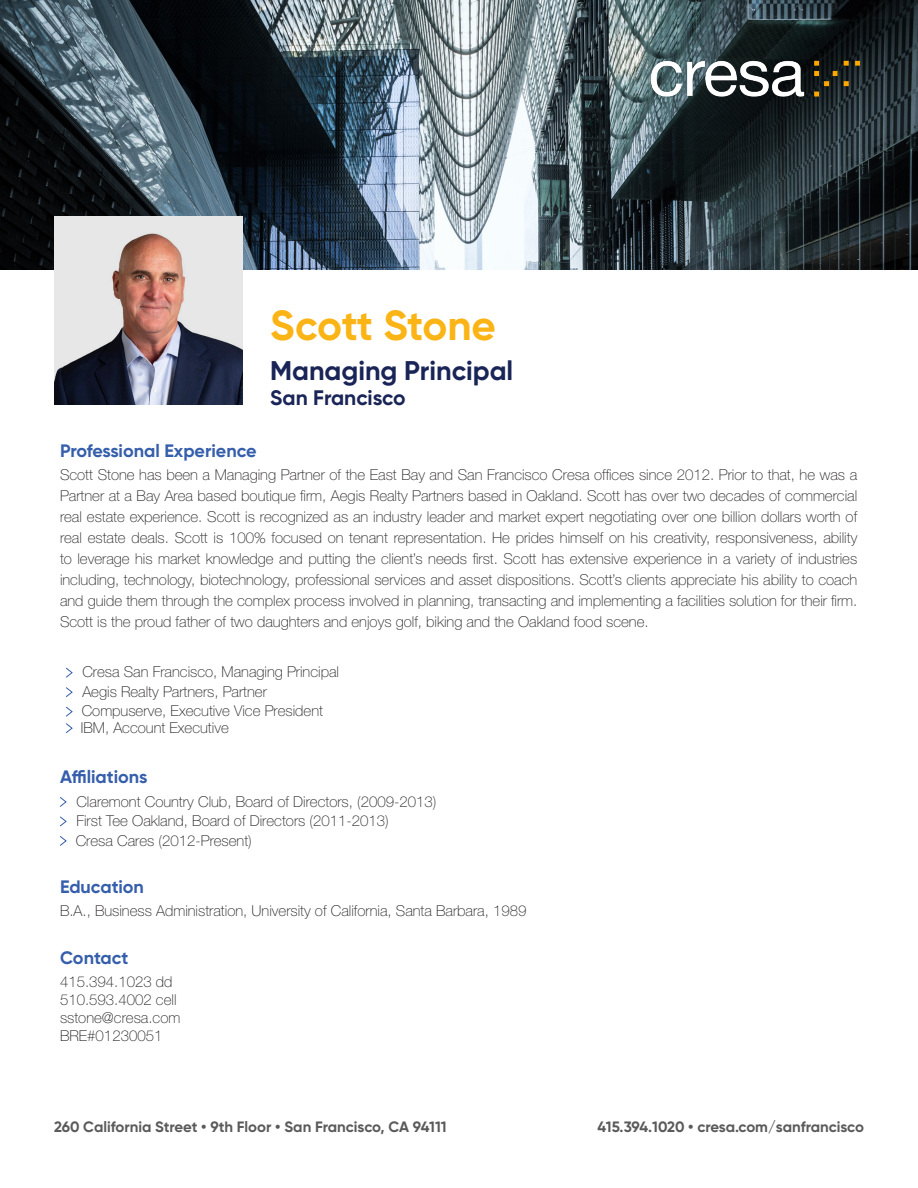
<style>
.page{position:relative;width:918px;height:1188px;background:#fff}
.page>*{position:absolute;margin:0;border:0;box-sizing:border-box;transform-origin:0 0}
.t1{font:700 42px "Gilroy";letter-spacing:-.01em;color:#fbb416}
.t2{font:700 27px "Gilroy";color:#1a2557}
.t3{font:700 21px "Gilroy";color:#1a2557}
.t4{font:700 18px "Gilroy";color:#355eab}
.t5{font:100 15px/21px "Helvetica Neue LT Pro";color:#231f20;text-align:justify}
.t6{font:700 15px "Gilroy";letter-spacing:-.005em;color:#595a59}
</style>
<div class="page">
<img style="left:0;top:0;width:918px;height:270px">
<svg style="left:60px;top:797px;width:7px;height:10px"></svg>
<svg style="left:60px;top:816px;width:7px;height:11px"></svg>
<svg style="left:60px;top:836px;width:7px;height:10px"></svg>
<svg style="left:66px;top:667px;width:7px;height:11px"></svg>
<svg style="left:66px;top:687px;width:7px;height:10px"></svg>
<svg style="left:66px;top:706px;width:7px;height:11px"></svg>
<svg style="left:66px;top:723px;width:7px;height:10px"></svg>
<img style="left:54px;top:216px;width:189px;height:189px">
<img style="left:645px;top:54px;width:219px;height:49px">
<p class="t1" style="left:270px;top:299px;width:227px">Scott Stone</p>
<p class="t2" style="left:270px;top:354px;width:245px">Managing Principal</p>
<p class="t3" style="left:270px;top:385px;width:137px">San Francisco</p>
<p class="t4" style="left:60px;top:440px;width:198px">Professional Experience</p>
<p class="t5" style="left:60px;top:464px;width:799px">Scott Stone has been a Managing Partner of the East Bay and San Francisco Cresa offices since 2012. Prior to that, he was a Partner at a Bay Area based boutique firm, Aegis Realty Partners based in Oakland. Scott has over two decades of commercial real estate experience. Scott is recognized as an industry leader and market expert negotiating over one billion dollars worth of real estate deals. Scott is 100% focused on tenant representation. He prides himself on his creativity, responsiveness, ability to leverage his market knowledge and putting the client’s needs first. Scott has extensive experience in a variety of industries including, technology, biotechnology, professional services and asset dispositions. Scott’s clients appreciate his ability to coach and guide them through the complex process involved in planning, transacting and implementing a facilities solution for their firm.<br>Scott is the proud father of two daughters and enjoys golf, biking and the Oakland food scene.</p>
<p class="t5" style="left:82px;top:662px;width:258px">Cresa San Francisco, Managing Principal</p>
<p class="t5" style="left:82px;top:681px;width:186px">Aegis Realty Partners, Partner</p>
<p class="t5" style="left:82px;top:701px;width:243px">Compuserve, Executive Vice President</p>
<p class="t5" style="left:81px;top:717px;width:149px">IBM, Account Executive</p>
<p class="t4" style="left:60px;top:766px;width:89px">Affiliations</p>
<p class="t5" style="left:76px;top:791px;width:361px">Claremont Country Club, Board of Directors, (2009-2013)</p>
<p class="t5" style="left:76px;top:810px;width:314px">First Tee Oakland, Board of Directors (2011-2013)</p>
<p class="t5" style="left:76px;top:830px;width:178px">Cresa Cares (2012-Present)</p>
<p class="t4" style="left:60px;top:876px;width:86px">Education</p>
<p class="t5" style="left:60px;top:900px;width:468px">B.A., Business Administration, University of California, Santa Barbara, 1989</p>
<p class="t4" style="left:60px;top:946px;width:70px">Contact</p>
<p class="t5" style="left:60px;top:971px;width:114px">415.394.1023 dd</p>
<p class="t5" style="left:60px;top:989px;width:118px">510.593.4002 cell</p>
<p class="t5" style="left:60px;top:1007px;width:122px">sstone@cresa.com</p>
<p class="t5" style="left:60px;top:1025px;width:104px">BRE#01230051</p>
<p class="t6" style="left:54px;top:1118px;width:394px">260 California Street • 9th Floor • San Francisco, CA 94111</p>
<p class="t6" style="left:598px;top:1118px;width:268px">415.394.1020 • cresa.com/sanfrancisco</p>
</div>
